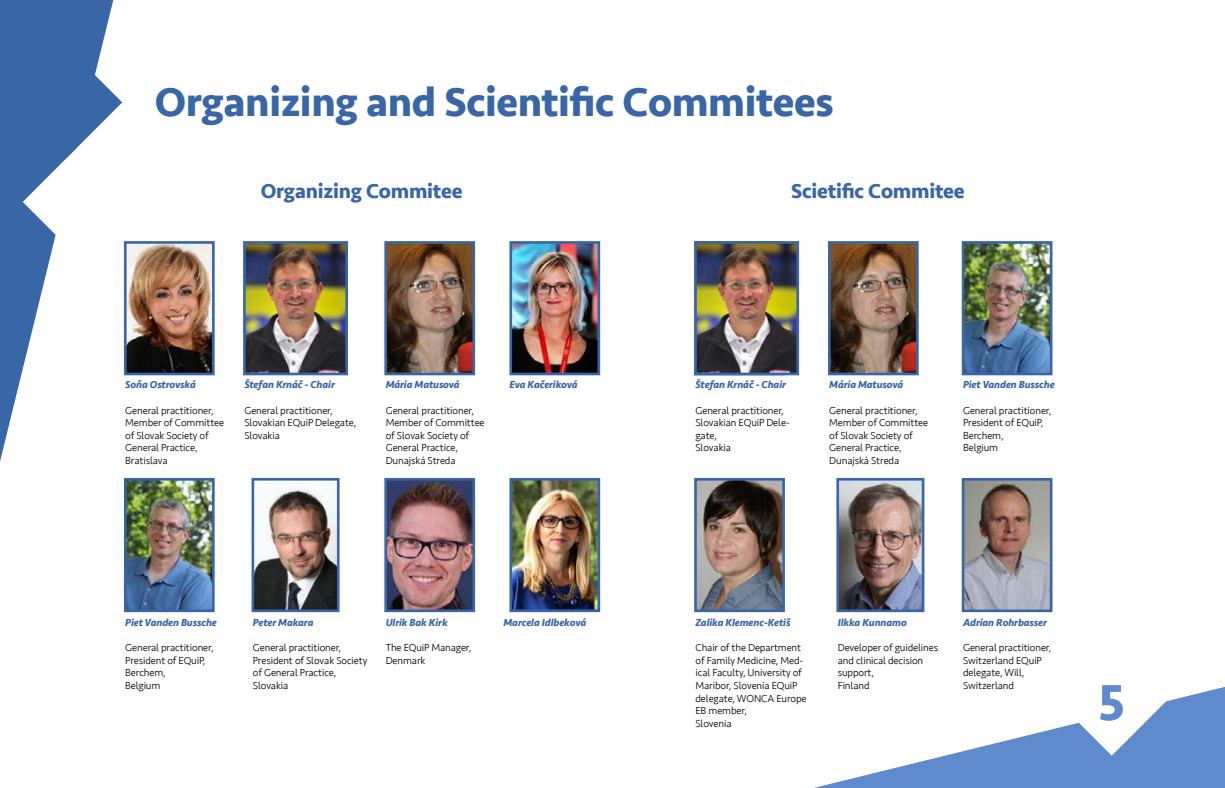
<style>
.page{position:relative;width:1225px;height:788px;background:#fff}
.page>*{position:absolute;margin:0;border:0;box-sizing:border-box;transform-origin:0 0}
.t1{font:700 52.5px "Seravek";color:#608ace}
.t2{font:700 42px "Seravek";letter-spacing:-.01em;color:#3866a6}
.t3{font:700 21px "Seravek";letter-spacing:-.01em;color:#3866a6}
.t4{font:300 10.5px/12.6px "Seravek";letter-spacing:-.01em;color:#000}
.t5{font:italic 700 10.5px "Seravek";letter-spacing:-.01em;color:#3866a6}
</style>
<div class="page">
<svg style="left:0;top:0;width:113px;height:461px"></svg>
<svg style="left:12px;top:47px;width:112px;height:210px"></svg>
<svg style="left:814px;top:687px;width:411px;height:101px"></svg>
<svg style="left:1057px;top:687px;width:110px;height:68px"></svg>
<img style="left:128px;top:245px;width:83px;height:126px">
<div style="left:124px;top:241px;width:91px;height:134px;border:3px solid #3866a6"></div>
<img style="left:247px;top:245px;width:97px;height:126px">
<div style="left:243px;top:241px;width:105px;height:134px;border:3px solid #3866a6"></div>
<img style="left:698px;top:245px;width:97px;height:126px">
<div style="left:694px;top:241px;width:105px;height:134px;border:3px solid #3866a6"></div>
<img style="left:388px;top:245px;width:83px;height:126px">
<div style="left:384px;top:241px;width:91px;height:134px;border:3px solid #3866a6"></div>
<img style="left:513px;top:245px;width:83px;height:126px">
<div style="left:509px;top:241px;width:91px;height:134px;border:3px solid #3866a6"></div>
<img style="left:513px;top:482px;width:83px;height:126px">
<div style="left:509px;top:478px;width:91px;height:134px;border:3px solid #3866a6"></div>
<img style="left:832px;top:245px;width:83px;height:126px">
<div style="left:828px;top:241px;width:91px;height:134px;border:3px solid #3866a6"></div>
<img style="left:966px;top:245px;width:82px;height:126px">
<div style="left:962px;top:241px;width:90px;height:134px;border:3px solid #3866a6"></div>
<img style="left:128px;top:482px;width:83px;height:126px">
<div style="left:124px;top:478px;width:91px;height:134px;border:3px solid #3866a6"></div>
<img style="left:698px;top:482px;width:83px;height:126px">
<div style="left:694px;top:478px;width:91px;height:134px;border:3px solid #3866a6"></div>
<img style="left:256px;top:487px;width:80px;height:121px">
<div style="left:252px;top:478px;width:88px;height:134px;border:3px solid #3866a6"></div>
<img style="left:840px;top:482px;width:80px;height:126px">
<div style="left:836px;top:478px;width:88px;height:134px;border:3px solid #3866a6"></div>
<img style="left:388px;top:482px;width:83px;height:126px">
<div style="left:384px;top:478px;width:91px;height:134px;border:3px solid #3866a6"></div>
<img style="left:966px;top:482px;width:82px;height:126px">
<div style="left:962px;top:478px;width:90px;height:134px;border:3px solid #3866a6"></div>
<h2 class="t2" style="left:155px;top:68px;width:680px">Organizing and Scientific Commitees</h2>
<h3 class="t3" style="left:261px;top:174px;width:204px">Organizing Commitee</h3>
<h3 class="t3" style="left:791px;top:174px;width:175px">Scietific Commitee</h3>
<p class="t5" style="left:244px;top:376px;width:92px">Štefan Krnáč - Chair</p>
<p class="t4" style="left:244px;top:404px;width:113px">General practitioner,<br>Slovakian EQuiP Delegate,<br>Slovakia</p>
<p class="t5" style="left:125px;top:376px;width:72px">Soňa Ostrovská</p>
<p class="t5" style="left:509px;top:376px;width:70px">Eva Kačeriková</p>
<p class="t4" style="left:125px;top:404px;width:100px">General practitioner,<br>Member of Committee of Slovak Society of<br>General Practice,<br>Bratislava</p>
<p class="t5" style="left:386px;top:376px;width:76px">Mária Matusová</p>
<p class="t4" style="left:386px;top:404px;width:100px">General practitioner,<br>Member of Committee of Slovak Society of<br>General Practice,<br>Dunajská Streda</p>
<p class="t5" style="left:125px;top:613px;width:93px">Piet Vanden Bussche</p>
<p class="t4" style="left:125px;top:641px;width:90px">General practitioner,<br>President of EQuiP,<br>Berchem,<br>Belgium</p>
<p class="t5" style="left:253px;top:613px;width:62px">Peter Makara</p>
<p class="t4" style="left:253px;top:641px;width:116px">General practitioner,<br>President of Slovak Society of General Practice,<br>Slovakia</p>
<p class="t5" style="left:386px;top:613px;width:64px">Ulrik Bak Kirk</p>
<p class="t4" style="left:386px;top:641px;width:87px">The EQuiP Manager,<br>Denmark</p>
<p class="t5" style="left:504px;top:613px;width:84px">Marcela Idlbeková</p>
<p class="t5" style="left:696px;top:376px;width:92px">Štefan Krnáč - Chair</p>
<p class="t4" style="left:696px;top:404px;width:96px">General practitioner,<br>Slovakian EQuiP Dele&shy;gate,<br>Slovakia</p>
<p class="t5" style="left:829px;top:376px;width:76px">Mária Matusová</p>
<p class="t4" style="left:829px;top:404px;width:100px">General practitioner,<br>Member of Committee of Slovak Society of<br>General Practice,<br>Dunajská Streda</p>
<p class="t5" style="left:963px;top:376px;width:93px">Piet Vanden Bussche</p>
<p class="t4" style="left:963px;top:404px;width:90px">General practitioner,<br>President of EQuiP,<br>Berchem,<br>Belgium</p>
<p class="t5" style="left:696px;top:613px;width:96px">Zalika Klemenc-Ketiš</p>
<p class="t4" style="left:696px;top:641px;width:113px">Chair of the Department of Family Medicine, Med&shy;ical Faculty, University of<br>Maribor, Slovenia EQuiP delegate, WONCA Europe<br>EB member,<br>Slovenia</p>
<p class="t5" style="left:838px;top:613px;width:71px">Ilkka Kunnamo</p>
<p class="t4" style="left:838px;top:641px;width:102px">Developer of guidelines and clinical decision support,<br>Finland</p>
<p class="t5" style="left:963px;top:613px;width:85px">Adrian Rohrbasser</p>
<p class="t4" style="left:963px;top:641px;width:90px">General practitioner,<br>Switzerland EQuiP delegate, Will,<br>Switzerland</p>
<h1 class="t1" style="left:1098px;top:660px;width:29px">5</h1>
</div>
